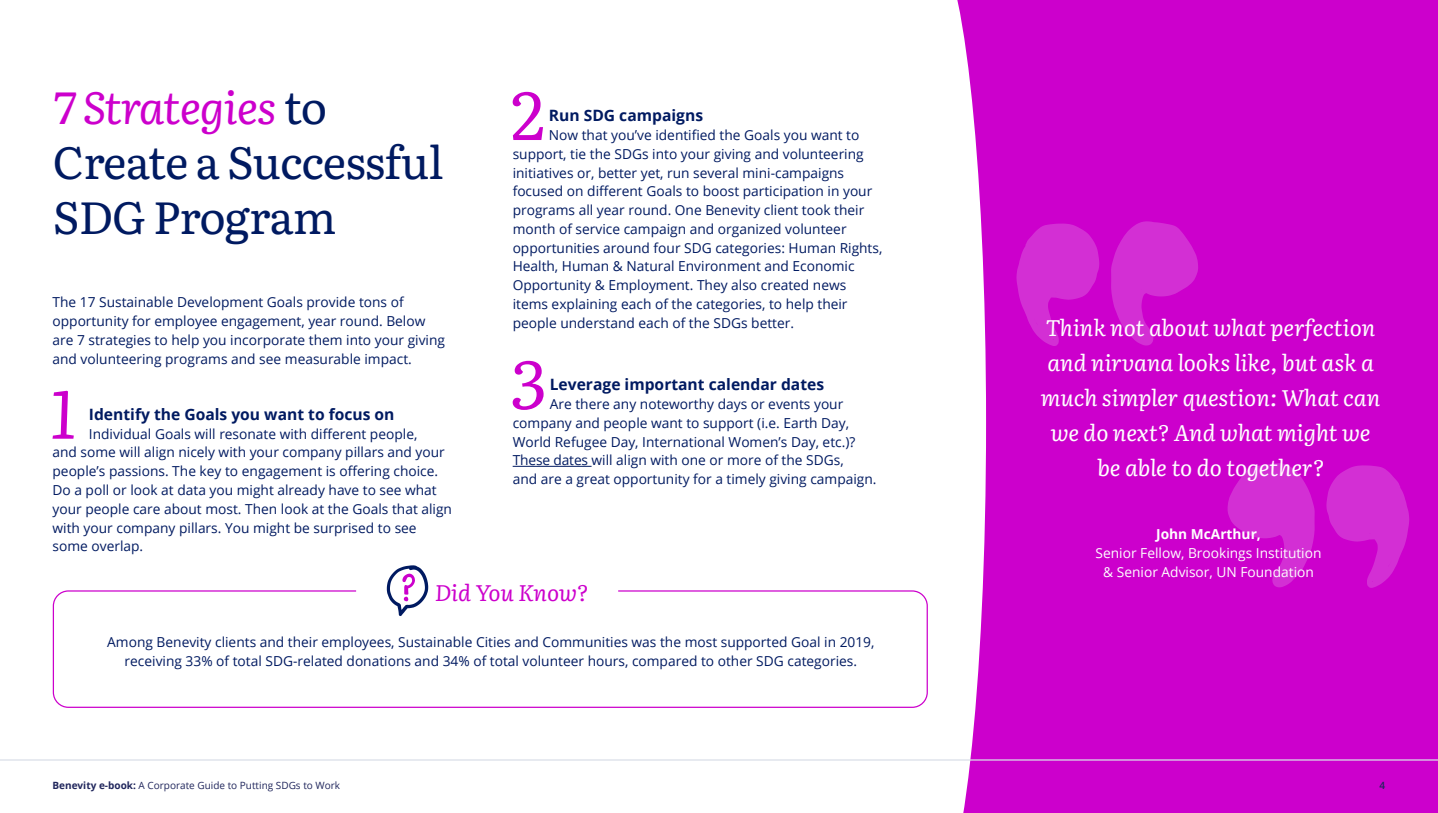
<style>
.page{position:relative;width:1438px;height:813px;background:#fff}
.page>*{position:absolute;margin:0;border:0;box-sizing:border-box;transform-origin:0 0}
.t1{font:italic 67.38px "Literata";color:#c0c}
.t2{font:45px/55px "Literata";letter-spacing:-.02em;color:#001a61}
.t3{font:italic 22.5px/35px "Literata";color:#fff;text-align:center}
.t4{font:italic 22.5px "Literata";color:#c0c}
.t5{font:700 15.62px "Open Sans";color:#001a61}
.t6{font:13.75px/18.8px "Open Sans";color:#001a61}
.t7{font:13.75px/18.8px "Open Sans";color:#fff;text-align:center}
.t8{font:700 13.75px "Open Sans";color:#fff}
.t9{font:10px "Open Sans";color:#20265c}
.t10{font:600 10px "Open Sans";color:#20265c}
.s1{font-style:italic;color:#c0c}
.s2{font-weight:700}
</style>
<div class="page">
<div style="left:951px;top:0;width:487px;height:812px;background:#c0c"></div>
<svg style="left:878px;top:0;width:108px;height:812px"></svg>
<svg style="left:1111px;top:221px;width:87px;height:124px"></svg>
<svg style="left:1016px;top:223px;width:83px;height:123px"></svg>
<svg style="left:1227px;top:463px;width:87px;height:124px"></svg>
<svg style="left:1326px;top:465px;width:83px;height:123px"></svg>
<hr style="left:512px;top:466px;width:79px;height:1px;background:#001a61">
<svg style="left:387px;top:565px;width:41px;height:51px"></svg>
<div style="left:53px;top:590px;width:875px;height:117px;border:1px solid #c0c;border-radius:15px"></div>
<hr style="left:0;top:759px;width:1438px;height:1px;background:#d9dee8">
<h2 class="t2" style="left:53px;top:77px;width:392px"><span class="s1">7 Strategies</span> to<br>Create a Successful<br>SDG Program</h2>
<p class="t6" style="left:52px;top:292px;width:394px">The 17 Sustainable Development Goals provide tons of opportunity for employee engagement, year round. Below are 7 strategies to help you incorporate them into your giving and volunteering programs and see measurable impact.</p>
<h1 class="t1" style="left:50px;top:362px;width:41px">1</h1>
<p class="t5" style="left:89px;top:403px;width:307px">Identify the Goals you want to focus on</p>
<p class="t6" style="left:53px;top:424px;width:401px;text-indent:36px">Individual Goals will resonate with different people,<br>and some will align nicely with your company pillars and your people’s passions. The key to engagement is offering choice.<br>Do a poll or look at data you might already have to see what your people care about most. Then look at the Goals that align with your company pillars. You might be surprised to see some overlap.</p>
<h1 class="t1" style="left:509px;top:63px;width:41px">2</h1>
<p class="t5" style="left:549px;top:104px;width:156px">Run SDG campaigns</p>
<p class="t6" style="left:513px;top:125px;width:371px;text-indent:36px">Now that you’ve identified the Goals you want to support, tie the SDGs into your giving and volunteering initiatives or, better yet, run several mini-campaigns focused on different Goals to boost participation in your programs all year round. One Benevity client took their month of service campaign and organized volunteer opportunities around four SDG categories: Human Rights, Health, Human &amp; Natural Environment and Economic Opportunity &amp; Employment. They also created news items explaining each of the categories, to help their people understand each of the SDGs better.</p>
<h1 class="t1" style="left:510px;top:332px;width:41px">3</h1>
<p class="t5" style="left:550px;top:373px;width:276px">Leverage important calendar dates</p>
<p class="t6" style="left:513px;top:394px;width:365px;text-indent:37px">Are there any noteworthy days or events your company and people want to support (i.e. Earth Day, World Refugee Day, International Women’s Day, etc.)?<br>These dates will align with one or more of the SDGs,<br>and are a great opportunity for a timely giving campaign.</p>
<h3 class="t4" style="left:435px;top:575px;width:155px">Did You Know?</h3>
<p class="t6" style="left:107px;top:632px;width:769px;text-align:center">Among Benevity clients and their employees, Sustainable Cities and Communities was the most supported Goal in 2019, receiving 33% of total SDG-related donations and 34% of total volunteer hours, compared to other SDG categories.</p>
<h3 class="t3" style="left:1041px;top:309px;width:341px">Think not about what perfection and nirvana looks like, but ask a much simpler question: What can we do next? And what might we be able to do together?</h3>
<p class="t8" style="left:1156px;top:524px;width:106px">John McArthur,</p>
<p class="t7" style="left:1095px;top:543px;width:227px">Senior Fellow, Brookings Institution &amp; Senior Advisor, UN Foundation</p>
<p class="t9" style="left:52px;top:778px;width:289px"><span class="s2">Benevity e-book:</span> A Corporate Guide to Putting SDGs to Work</p>
<p class="t10" style="left:1379px;top:778px;width:7px">4</p>
</div>
